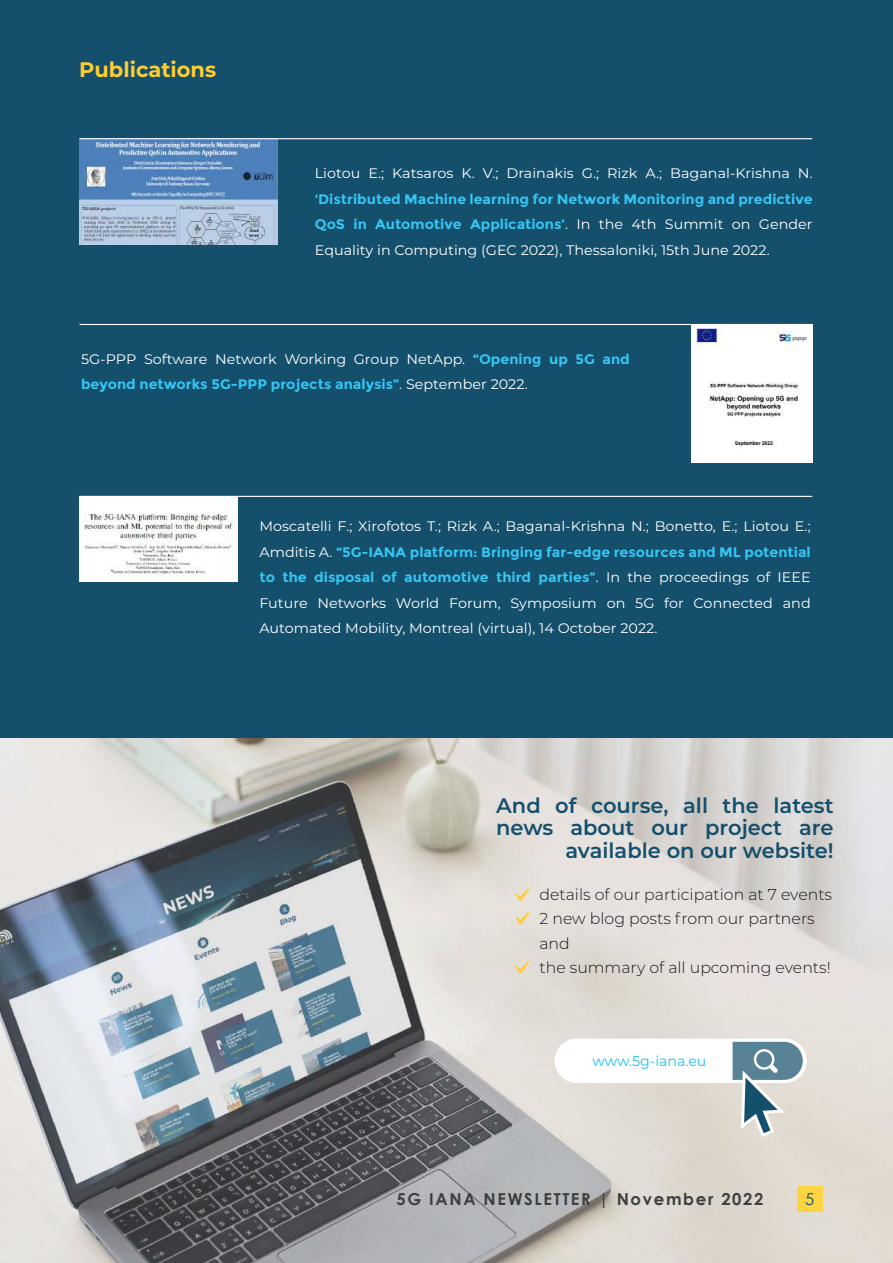
<style>
.page{position:relative;width:893px;height:1263px;background:#144f6c}
.page>*{position:absolute;margin:0;border:0;box-sizing:border-box;transform-origin:0 0}
.t1{font:600 21px/22.5px "Montserrat";color:#144f6c;text-align:right}
.t2{font:700 21px "Montserrat";color:#fecd32}
.t3{font:700 16.5px "Century Gothic";letter-spacing:.1em;color:#3e3e3f}
.t4{font:16.5px "Century Gothic";color:#144f6c}
.t5{font:300 15.75px/24.3px "Montserrat";color:#1b171b}
.t6{font:14.25px "Montserrat";color:#1dc2f3}
.t7{font:13.8px/25.5px "Montserrat";color:#fff;scale:1.04 1}
.t8{font:700 13.8px/25.5px "Montserrat";color:#36c6f4;text-align:justify;scale:1.04 1}
.s1{font-weight:400;color:#fff}
.s2{font-weight:700;color:#36c6f4}
</style>
<div class="page">
<svg style="left:0;top:738px;width:892px;height:525px;background:#bbb"></svg>
<img style="left:691px;top:325px;width:121px;height:138px">
<hr style="left:80px;top:324px;width:732px;height:1px;background:#fff">
<img style="left:80px;top:139px;width:197px;height:105px">
<hr style="left:80px;top:138px;width:732px;height:1px;background:#fff">
<img style="left:80px;top:497px;width:158px;height:84px">
<hr style="left:80px;top:496px;width:732px;height:1px;background:#fff">
<div style="left:555px;top:1038px;width:252px;height:45px;background:#fff;border-radius:22px"></div>
<svg style="left:733px;top:1042px;width:70px;height:95px"></svg>
<svg style="left:515px;top:888px;width:14px;height:13px"></svg>
<svg style="left:515px;top:912px;width:14px;height:12px"></svg>
<svg style="left:515px;top:961px;width:14px;height:12px"></svg>
<div style="left:797px;top:1186px;width:26px;height:26px;background:#fdd442"></div>
<h1 class="t2" style="left:79px;top:55px;width:139px">Publications</h1>
<p class="t7" style="left:315px;top:160px;width:480px">Liotou E.; Katsaros K. V.; Drainakis G.; Rizk A.; Baganal-Krishna N.</p>
<p class="t8" style="left:315px;top:186px;width:480px">‘Distributed Machine learning for Network Monitoring and predictive QoS in Automotive Applications’<span class="s1">. In the 4th Summit on Gender Equality in Computing (GEC 2022), Thessaloniki, 15th June 2022.</span></p>
<p class="t7" style="left:81px;top:345px;width:529px">5G-PPP Software Network Working Group NetApp. <span class="s2">“Opening up 5G and beyond networks 5G-PPP projects analysis”</span>. September 2022.</p>
<p class="t7" style="left:259px;top:513px;width:532px;text-align:justify">Moscatelli F.; Xirofotos T.; Rizk A.; Baganal-Krishna N.; Bonetto, E.; Liotou E.; Amditis A. <span class="s2">“5G-IANA platform: Bringing far-edge resources and ML potential to the disposal of automotive third parties”</span>. In the proceedings of IEEE Future Networks World Forum, Symposium on 5G for Connected and Automated Mobility, Montreal (virtual), 14 October 2022.</p>
<h1 class="t1" style="left:496px;top:793px;width:339px">And of course, all the latest news about our project are available on our website!</h1>
<p class="t5" style="left:539px;top:882px;width:294px">details of our participation at 7 events<br>2 new blog posts from our partners and<br>the summary of all upcoming events!</p>
<p class="t6" style="left:592px;top:1051px;width:116px">www.5g-iana.eu</p>
<p class="t3" style="left:396px;top:1186px;width:368px">5G IANA NEWSLETTER | November 2022</p>
<p class="t4" style="left:805px;top:1187px;width:11px">5</p>
</div>
